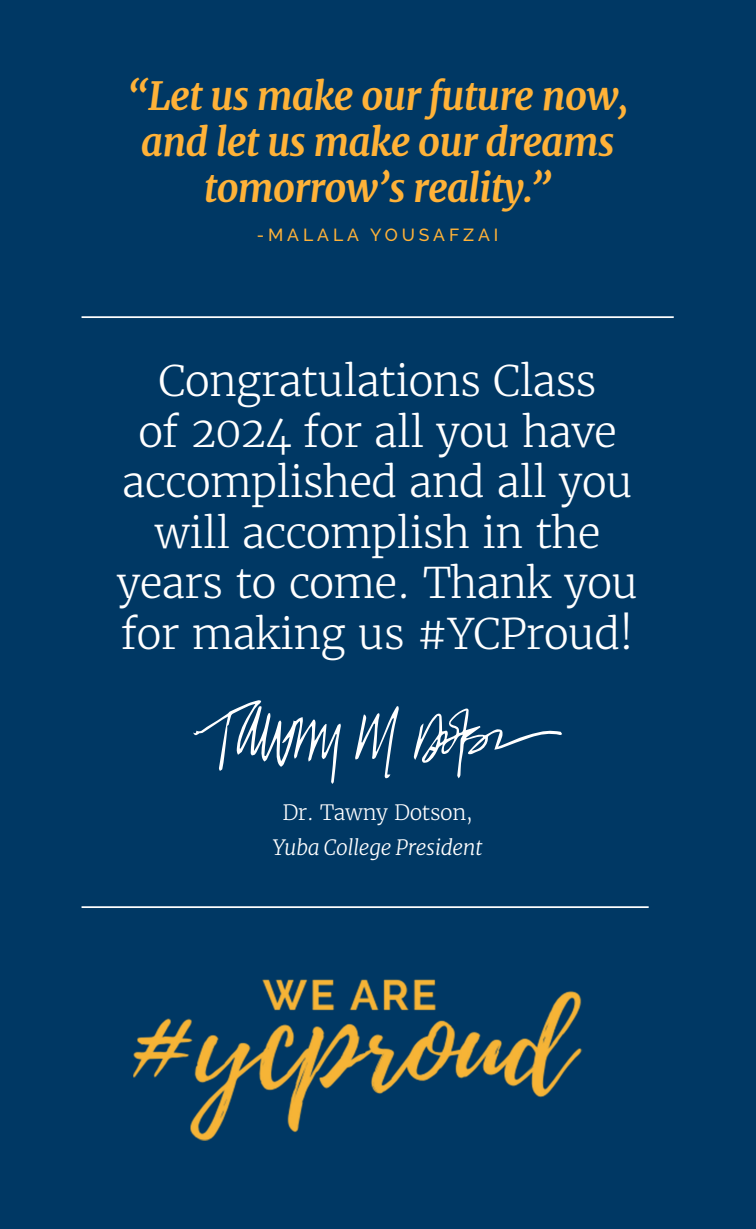
<style>
.page{position:relative;width:756px;height:1229px;background:#fff}
.page>*{position:absolute;margin:0;border:0;box-sizing:border-box;transform-origin:0 0}
.Message{font:300 42px/50.4px "Merriweather";letter-spacing:-.02em;color:#fff;text-align:center}
.Message-2{font:italic 700 38.32px/46px "Merriweather";letter-spacing:-.02em;color:#ffb238;text-align:center}
.Message-3{font:italic 300 21px/35px "Merriweather";letter-spacing:-.02em;color:#fff;text-align:center}
.Message-4{font:500 17.5px "Raleway";letter-spacing:.225em;color:#ffb238}
.s1{font-style:normal}
</style>
<div class="page">
<div style="left:0;top:0;width:756px;height:1228px;background:#003864"></div>
<img style="left:133px;top:979px;width:450px;height:162px">
<svg style="left:193px;top:700px;width:148px;height:84px"></svg>
<svg style="left:414px;top:708px;width:148px;height:70px"></svg>
<svg style="left:355px;top:706px;width:44px;height:72px"></svg>
<hr style="left:82px;top:316px;width:592px;height:2px;background:#fff">
<hr style="left:82px;top:906px;width:567px;height:2px;background:#fff">
<p class="Message-2" style="left:127px;top:74px;width:503px">“Let us make our future now, and let us make our dreams tomorrow’s reality.”</p>
<p class="Message-4" style="left:257px;top:224px;width:243px">-MALALA YOUSAFZAI</p>
<p class="Message" style="left:117px;top:356px;width:523px">Congratulations Class<br>of 2024 for all you have accomplished and all you will accomplish in the years to come. Thank you for making us #YCProud!</p>
<p class="Message-3" style="left:273px;top:795px;width:212px"><span class="s1">Dr. Tawny Dotson,<br></span>Yuba College President</p>
</div>
